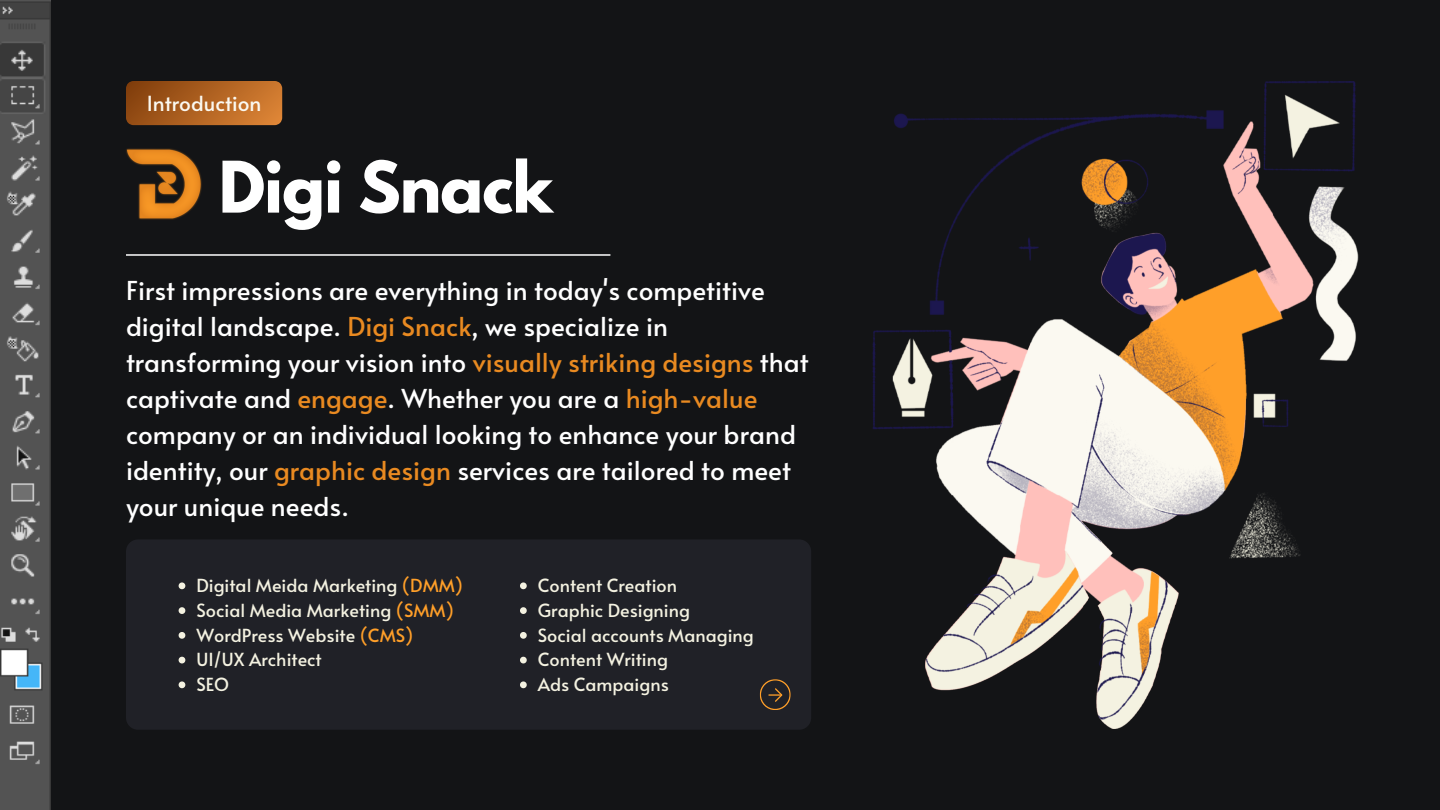
<style>
.page{position:relative;width:1440px;height:810px;background:#131416}
.page>*{position:absolute;margin:0;border:0;box-sizing:border-box;transform-origin:0 0}
.t1{font:700 63px "League Spartan";letter-spacing:-.015em;color:#fff}
.t2{font:26px/36px "Alata";color:#fff}
.t3{font:20.8px "Alata";color:#fbf9f1}
.t4{font:18px "Alata";color:#f4f2e1}
.s1{color:#e98a21}
.s2{color:#ff9f29}
</style>
<div class="page">
<img style="left:126px;top:148px;width:76px;height:72px">
<svg style="left:126px;top:81px;width:156px;height:44px;background:#ae6121"></svg>
<hr style="left:126px;top:254px;width:484px;height:2px;background:#fff">
<div style="left:126px;top:539px;width:685px;height:191px;background:#202127;border-radius:12px"></div>
<svg style="left:760px;top:679px;width:31px;height:31px"></svg>
<svg style="left:873px;top:81px;width:486px;height:648px"></svg>
<img style="left:0;top:0;width:50px;height:810px">
<svg style="left:179px;top:582px;width:6px;height:7px"></svg>
<svg style="left:179px;top:607px;width:6px;height:7px"></svg>
<svg style="left:179px;top:632px;width:6px;height:7px"></svg>
<svg style="left:179px;top:657px;width:6px;height:6px"></svg>
<svg style="left:179px;top:681px;width:6px;height:7px"></svg>
<svg style="left:520px;top:582px;width:7px;height:7px"></svg>
<svg style="left:520px;top:607px;width:7px;height:7px"></svg>
<svg style="left:520px;top:632px;width:7px;height:7px"></svg>
<svg style="left:520px;top:657px;width:7px;height:6px"></svg>
<svg style="left:520px;top:681px;width:7px;height:7px"></svg>
<p class="t3" style="left:147px;top:88px;width:116px">Introduction</p>
<p class="t1" style="left:219px;top:156px;width:336px">Digi Snack</p>
<h3 class="t2" style="left:126px;top:271px;width:684px">First impressions are everything in today's competitive digital landscape. <span class="s1">Digi Snack</span>, we specialize in transforming your vision into <span class="s1">visually striking designs</span> that captivate and <span class="s1">engage</span>. Whether you are a <span class="s1">high-value </span>company or an individual looking to enhance your brand identity, our <span class="s1">graphic design</span> services are tailored to meet your unique needs.</h3>
<h1 class="t4" style="left:196px;top:572px;width:268px">Digital Meida Marketing <span class="s2">(DMM)</span></h1>
<p class="t4" style="left:196px;top:597px;width:259px">Social Media Marketing <span class="s2">(SMM)</span></p>
<h2 class="t4" style="left:196px;top:622px;width:219px">WordPress Website <span class="s2">(CMS)</span></h2>
<p class="t4" style="left:196px;top:647px;width:127px">UI/UX Architect</p>
<p class="t4" style="left:196px;top:671px;width:34px">SEO</p>
<p class="t4" style="left:538px;top:572px;width:141px">Content Creation</p>
<p class="t4" style="left:538px;top:597px;width:154px">Graphic Designing</p>
<p class="t4" style="left:538px;top:622px;width:218px">Social accounts Managing</p>
<p class="t4" style="left:538px;top:647px;width:132px">Content Writing</p>
<p class="t4" style="left:538px;top:671px;width:133px">Ads Campaigns</p>
</div>
